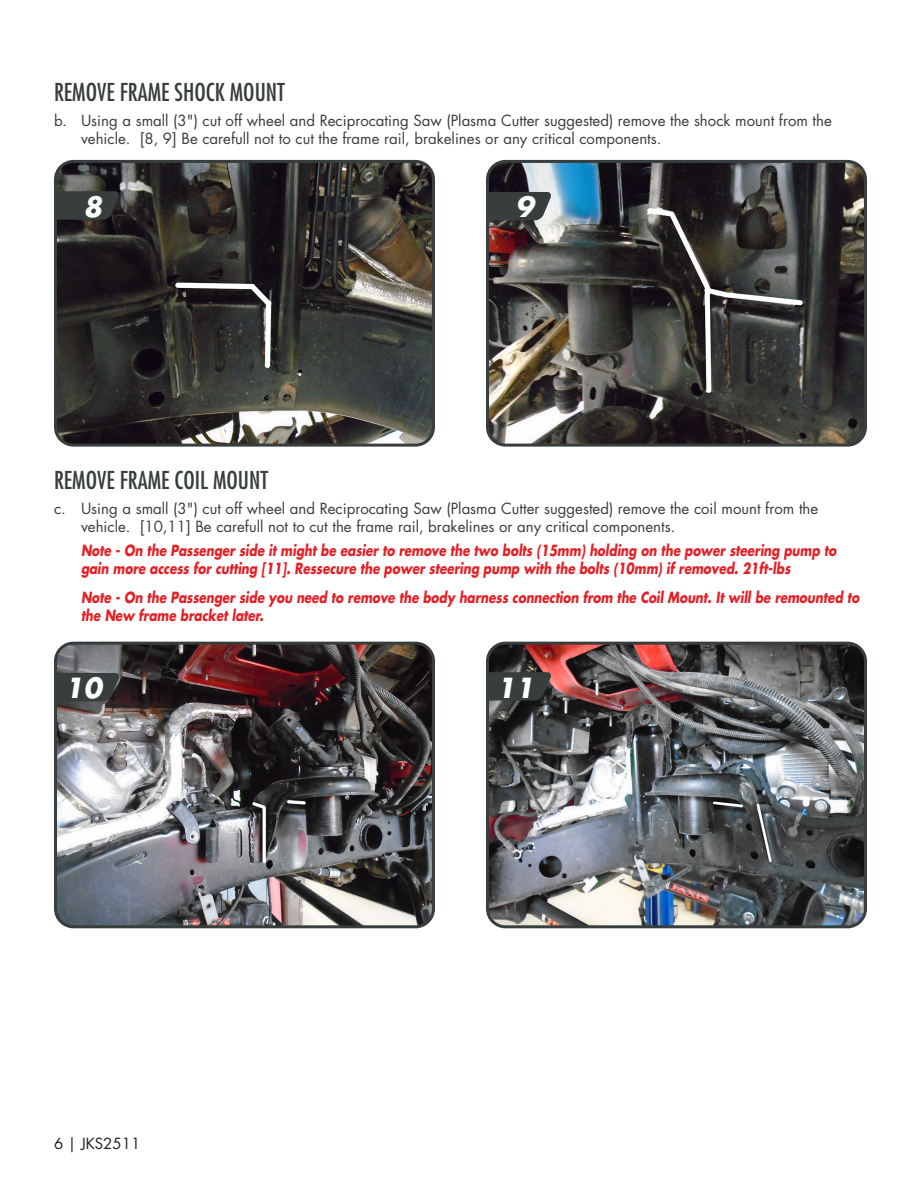
<style>
.page{position:relative;width:918px;height:1188px;background:#fff}
.page>*{position:absolute;margin:0;border:0;box-sizing:border-box;transform-origin:0 0}
.Photo_numbers{font:italic 700 27px "Futura Std";color:#fff}
.Subhead{font:condensed 24px "Futura Std";color:#383d3d}
.t1{font:15px/18px "Futura Std";color:#383d3d}
.Note-Caution-Importa{font:italic 700 15px/18px "Futura Std";color:#e41f25;scale:.8 1}
.t2{font:15px "Futura Std";color:#231f20}
</style>
<div class="page">
<img style="left:58px;top:164px;width:373px;height:279px">
<div style="left:54px;top:160px;width:381px;height:287px;border:3px solid #383d3d;border-radius:18px"></div>
<svg style="left:56px;top:191px;width:64px;height:29px;background:#36393a"></svg>
<img style="left:490px;top:164px;width:373px;height:279px">
<div style="left:486px;top:160px;width:381px;height:287px;border:3px solid #383d3d;border-radius:18px"></div>
<svg style="left:488px;top:192px;width:64px;height:28px;background:#474c4c"></svg>
<img style="left:58px;top:643px;width:373px;height:284px">
<div style="left:54px;top:642px;width:381px;height:286px;border:3px solid #383d3d;border-radius:18px"></div>
<svg style="left:56px;top:673px;width:64px;height:28px;background:#383b3b"></svg>
<img style="left:490px;top:643px;width:373px;height:284px">
<div style="left:486px;top:642px;width:381px;height:286px;border:3px solid #383d3d;border-radius:18px"></div>
<svg style="left:488px;top:672px;width:64px;height:29px;background:#393c3c"></svg>
<p class="Subhead" style="left:54px;top:78px;width:232px">REMOVE FRAME SHOCK MOUNT</p>
<p class="t1" style="left:81px;top:111px;width:752px;text-indent:-27px">b. Using a small (3") cut off wheel and Reciprocating Saw (Plasma Cutter suggested) remove the shock mount from the vehicle. [8, 9] Be carefull not to cut the frame rail, brakelines or any critical components.</p>
<p class="Photo_numbers" style="left:83px;top:188px;width:20px">8</p>
<p class="Photo_numbers" style="left:515px;top:189px;width:20px">9</p>
<p class="Subhead" style="left:54px;top:466px;width:216px">REMOVE FRAME COIL MOUNT</p>
<p class="t1" style="left:81px;top:499px;width:739px;text-indent:-27px">c. Using a small (3") cut off wheel and Reciprocating Saw (Plasma Cutter suggested) remove the coil mount from the vehicle. [10,11] Be carefull not to cut the frame rail, brakelines or any critical components.</p>
<p class="Note-Caution-Importa" style="left:81px;top:542px;width:946px">Note - On the Passenger side it might be easier to remove the two bolts (15mm) holding on the power steering pump to gain more access for cutting [11]. Ressecure the power steering pump with the bolts (10mm) if removed. 21ft-lbs</p>
<p class="Note-Caution-Importa" style="left:81px;top:589px;width:974px">Note - On the Passenger side you need to remove the body harness connection from the Coil Mount. It will be remounted to the New frame bracket later.</p>
<p class="Photo_numbers" style="left:65px;top:670px;width:39px">10</p>
<p class="Photo_numbers" style="left:497px;top:669px;width:39px">11</p>
<p class="t2" style="left:54px;top:1134px;width:88px">6 | JKS2511</p>
</div>
